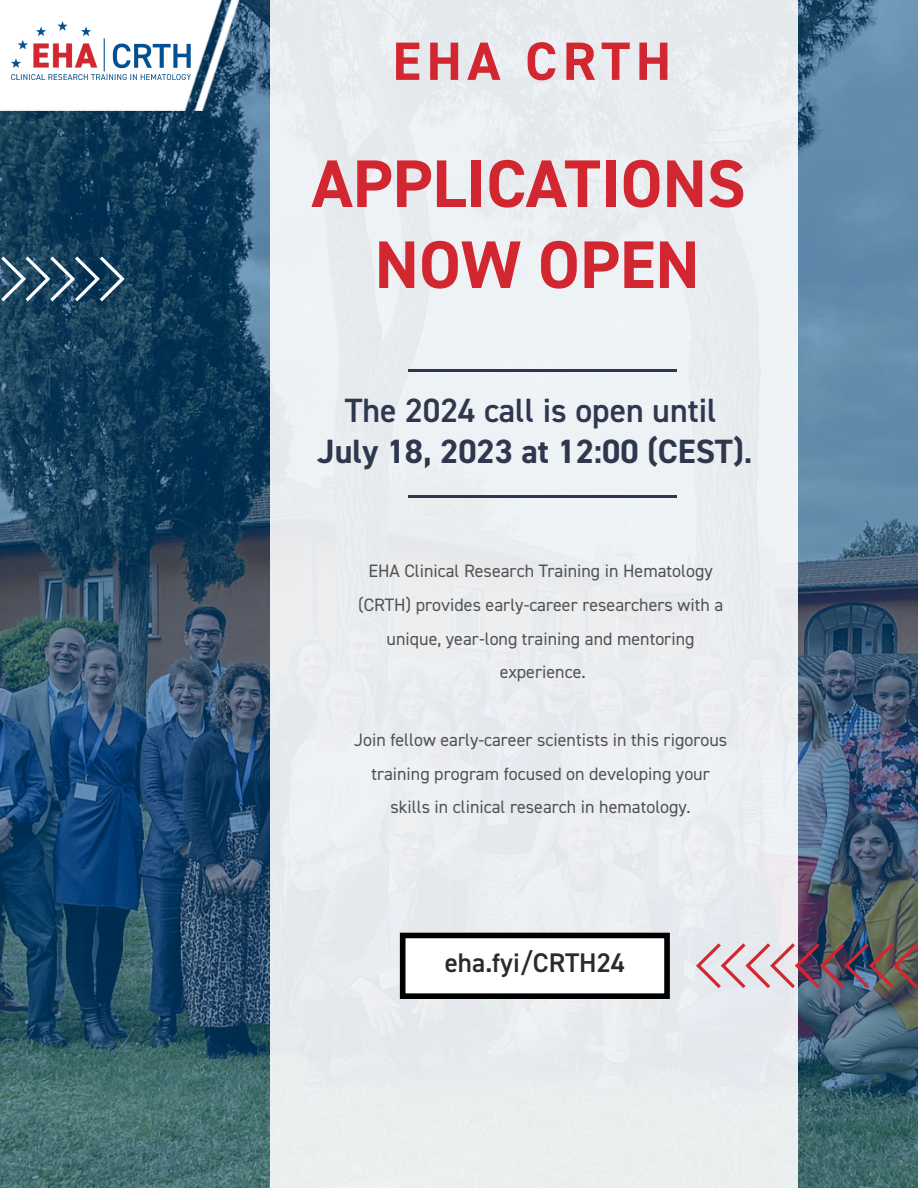
<style>
.page{position:relative;width:918px;height:1188px;background:#fff}
.page>*{position:absolute;margin:0;border:0;box-sizing:border-box;transform-origin:0 0}
.t1{font:700 67.5px/81px "DIN2014";color:#d22630;text-align:center}
.t2{font:700 54px "DIN2014";letter-spacing:.105em;color:#d22630}
.t3{font:700 33.75px/40.5px "DIN2014";color:#2f374e;text-align:center}
.t4{font:600 27px "DIN2014";color:#2b2b2b}
.t5{font:18px/33.8px "DIN2014";color:#525252;text-align:center}
.s1{font-weight:600}
</style>
<div class="page">
<img style="left:0;top:0;width:918px;height:1188px">
<div style="left:270px;top:0;width:528px;height:1188px;background:#eaeef0"></div>
<svg style="left:1px;top:256px;width:125px;height:45px;background:#3e6178"></svg>
<img style="left:696px;top:943px;width:222px;height:45px">
<div style="left:400px;top:933px;width:270px;height:66px;background:#fff"></div>
<div style="left:400px;top:933px;width:270px;height:66px;border:6px solid #000"></div>
<img style="left:0;top:0;width:240px;height:110px">
<div style="left:1px;top:9px;width:181px;height:85px;background:#fff"></div>
<hr style="left:409px;top:495px;width:83px;height:2px;background:#2f374e">
<hr style="left:492px;top:495px;width:83px;height:2px;background:#2f374e">
<hr style="left:575px;top:495px;width:83px;height:2px;background:#2f374e">
<svg style="left:658px;top:495px;width:19px;height:2px"></svg>
<hr style="left:409px;top:369px;width:83px;height:2px;background:#2f374e">
<hr style="left:492px;top:369px;width:83px;height:2px;background:#2f374e">
<hr style="left:575px;top:369px;width:83px;height:2px;background:#2f374e">
<svg style="left:658px;top:369px;width:19px;height:2px"></svg>
<img style="left:11px;top:21px;width:179px;height:59px">
<h2 class="t2" style="left:392px;top:32px;width:280px">EHA CRTH</h2>
<h1 class="t1" style="left:312px;top:148px;width:436px">APPLICATIONS<br>NOW OPEN</h1>
<h3 class="t3" style="left:317px;top:393px;width:437px"><span class="s1">The 2024 call is open until<br></span>July 18, 2023 at 12:00 (CEST)<span class="s1">.</span></h3>
<p class="t5" style="left:358px;top:555px;width:367px">EHA Clinical Research Training in Hematology (CRTH) provides early-career researchers with a unique, year-long training and mentoring experience.</p>
<p class="t5" style="left:354px;top:724px;width:375px">Join fellow early-career scientists in this rigorous training program focused on developing your skills in clinical research in hematology.</p>
<h3 class="t4" style="left:445px;top:948px;width:182px">eha.fyi/CRTH24</h3>
</div>
